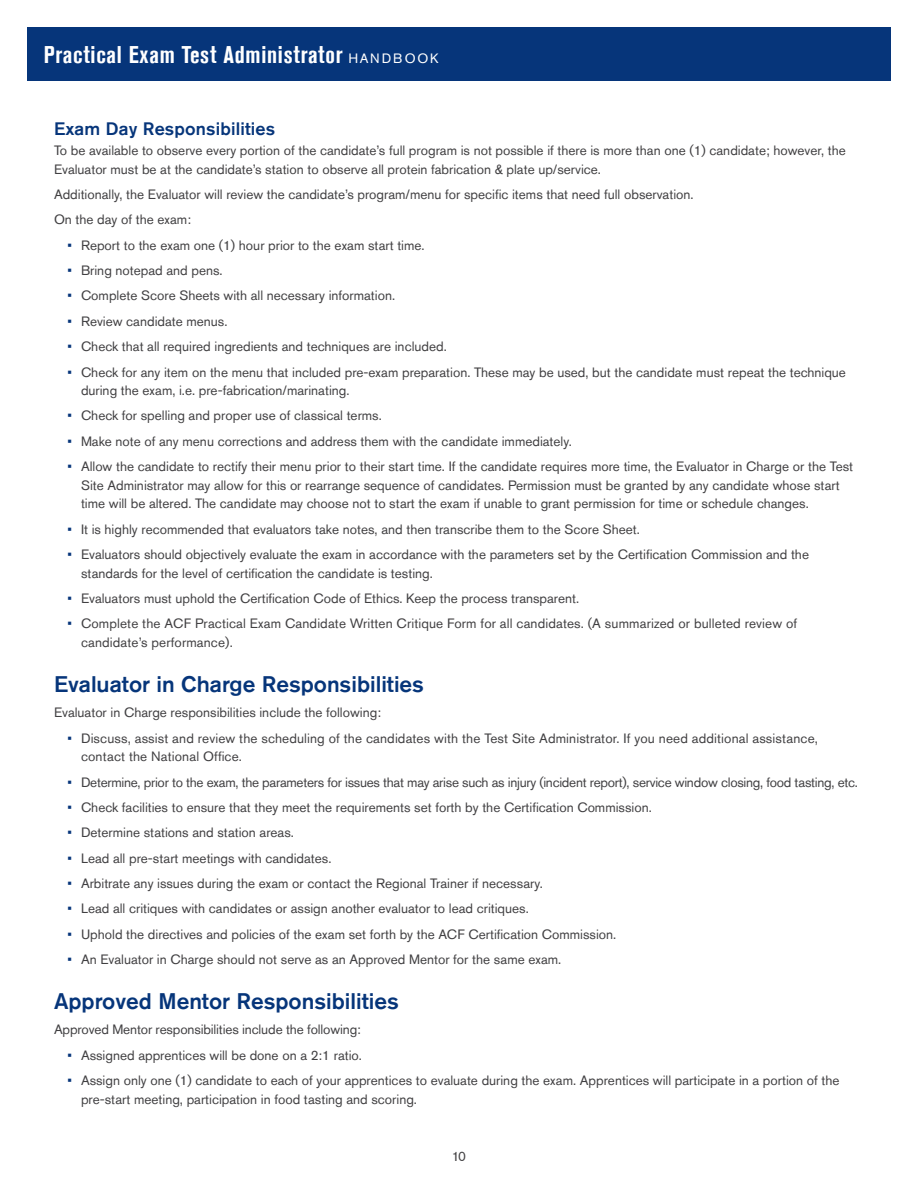
<style>
.page{position:relative;width:918px;height:1188px;background:#fff}
.page>*{position:absolute;margin:0;border:0;box-sizing:border-box;transform-origin:0 0}
.t1{font:700 condensed 24.15px "Akzidenz Grotesk Std";letter-spacing:.03em;color:#fff}
.t2{font:500 22.5px "Akzidenz Grotesk Std";color:#06357a}
.t3{font:500 18px "Akzidenz Grotesk Std";letter-spacing:.01em;color:#06357a}
.t4{font:13.5px/18.6px "Akzidenz Grotesk Std";color:#414042}
.t5{font:13.5px "Akzidenz Grotesk Std";letter-spacing:-.02em;color:#414042}
.s1{font-weight:400;font-stretch:normal;font-size:13.5px}
.s2{color:#06357a}
</style>
<div class="page">
<div style="left:27px;top:27px;width:864px;height:54px;background:#06357a"></div>
<h1 class="t1" style="left:44px;top:40px;width:396px">Practical Exam Test Administrator <span class="s1">handbook</span></h1>
<h3 class="t3" style="left:54px;top:118px;width:223px">Exam Day Responsibilities</h3>
<p class="t4" style="left:54px;top:141px;width:793px">To be available to observe every portion of the candidate’s full program is not possible if there is more than one (1) candidate; however, the<br>Evaluator must be at the candidate’s station to observe all protein fabrication &amp; plate up/service.</p>
<p class="t4" style="left:54px;top:182px;width:641px;line-height:25.3px">Additionally, the Evaluator will review the candidate’s program/menu for specific items that need full observation.<br>On the day of the exam:</p>
<p class="t4" style="left:68px;top:236px;width:359px"><span class="s2">•</span> Report to the exam one (1) hour prior to the exam start time.</p>
<p class="t4" style="left:68px;top:261px;width:157px"><span class="s2">•</span> Bring notepad and pens.</p>
<p class="t4" style="left:68px;top:286px;width:329px"><span class="s2">•</span> Complete Score Sheets with all necessary information.</p>
<p class="t4" style="left:68px;top:312px;width:162px"><span class="s2">•</span> Review candidate menus.</p>
<p class="t4" style="left:68px;top:337px;width:381px"><span class="s2">•</span> Check that all required ingredients and techniques are included.</p>
<p class="t4" style="left:81px;top:362px;width:767px;text-indent:-14px"><span class="s2">•</span> Check for any item on the menu that included pre-exam preparation. These may be used, but the candidate must repeat the technique during the exam, i.e. pre-fabrication/marinating.</p>
<p class="t4" style="left:68px;top:406px;width:316px"><span class="s2">•</span> Check for spelling and proper use of classical terms.</p>
<p class="t4" style="left:68px;top:432px;width:506px"><span class="s2">•</span> Make note of any menu corrections and address them with the candidate immediately.</p>
<p class="t4" style="left:81px;top:457px;width:774px;text-indent:-14px"><span class="s2">•</span> Allow the candidate to rectify their menu prior to their start time. If the candidate requires more time, the Evaluator in Charge or the Test<br>Site Administrator may allow for this or rearrange sequence of candidates. Permission must be granted by any candidate whose start time will be altered. The candidate may choose not to start the exam if unable to grant permission for time or schedule changes.</p>
<p class="t4" style="left:68px;top:520px;width:574px"><span class="s2">•</span> It is highly recommended that evaluators take notes, and then transcribe them to the Score Sheet.</p>
<p class="t4" style="left:81px;top:545px;width:730px;text-indent:-14px"><span class="s2">•</span> Evaluators should objectively evaluate the exam in accordance with the parameters set by the Certification Commission and the standards for the level of certification the candidate is testing.</p>
<p class="t4" style="left:68px;top:589px;width:513px"><span class="s2">•</span> Evaluators must uphold the Certification Code of Ethics. Keep the process transparent.</p>
<p class="t4" style="left:81px;top:614px;width:718px;text-indent:-14px"><span class="s2">•</span> Complete the ACF Practical Exam Candidate Written Critique Form for all candidates. (A summarized or bulleted review of candidate’s performance).</p>
<h2 class="t2" style="left:54px;top:670px;width:372px">Evaluator in Charge Responsibilities</h2>
<p class="t4" style="left:54px;top:703px;width:328px">Evaluator in Charge responsibilities include the following:</p>
<p class="t4" style="left:81px;top:729px;width:738px;text-indent:-14px"><span class="s2">•</span> Discuss, assist and review the scheduling of the candidates with the Test Site Administrator. If you need additional assistance, contact the National Office.</p>
<p class="t5" style="left:68px;top:774px;width:792px"><span class="s2">•</span> Determine, prior to the exam, the parameters for issues that may arise such as injury (incident report), service window closing, food tasting, etc.</p>
<p class="t4" style="left:68px;top:798px;width:586px"><span class="s2">•</span> Check facilities to ensure that they meet the requirements set forth by the Certification Commission.</p>
<p class="t4" style="left:68px;top:823px;width:228px"><span class="s2">•</span> Determine stations and station areas.</p>
<p class="t4" style="left:68px;top:849px;width:266px"><span class="s2">•</span> Lead all pre-start meetings with candidates.</p>
<p class="t4" style="left:68px;top:874px;width:477px"><span class="s2">•</span> Arbitrate any issues during the exam or contact the Regional Trainer if necessary.</p>
<p class="t4" style="left:68px;top:899px;width:463px"><span class="s2">•</span> Lead all critiques with candidates or assign another evaluator to lead critiques.</p>
<p class="t4" style="left:68px;top:925px;width:550px"><span class="s2">•</span> Uphold the directives and policies of the exam set forth by the ACF Certification Commission.</p>
<p class="t4" style="left:68px;top:950px;width:495px"><span class="s2">•</span> An Evaluator in Charge should not serve as an Approved Mentor for the same exam.</p>
<h2 class="t2" style="left:54px;top:987px;width:346px">Approved Mentor Responsibilities</h2>
<p class="t4" style="left:54px;top:1020px;width:308px">Approved Mentor responsibilities include the following:</p>
<p class="t4" style="left:68px;top:1046px;width:296px"><span class="s2">•</span> Assigned apprentices will be done on a 2:1 ratio.</p>
<p class="t4" style="left:81px;top:1071px;width:760px;text-indent:-14px"><span class="s2">•</span> Assign only one (1) candidate to each of your apprentices to evaluate during the exam. Apprentices will participate in a portion of the pre-start meeting, participation in food tasting and scoring.</p>
<p class="t4" style="left:452px;top:1147px;width:16px">10</p>
</div>
